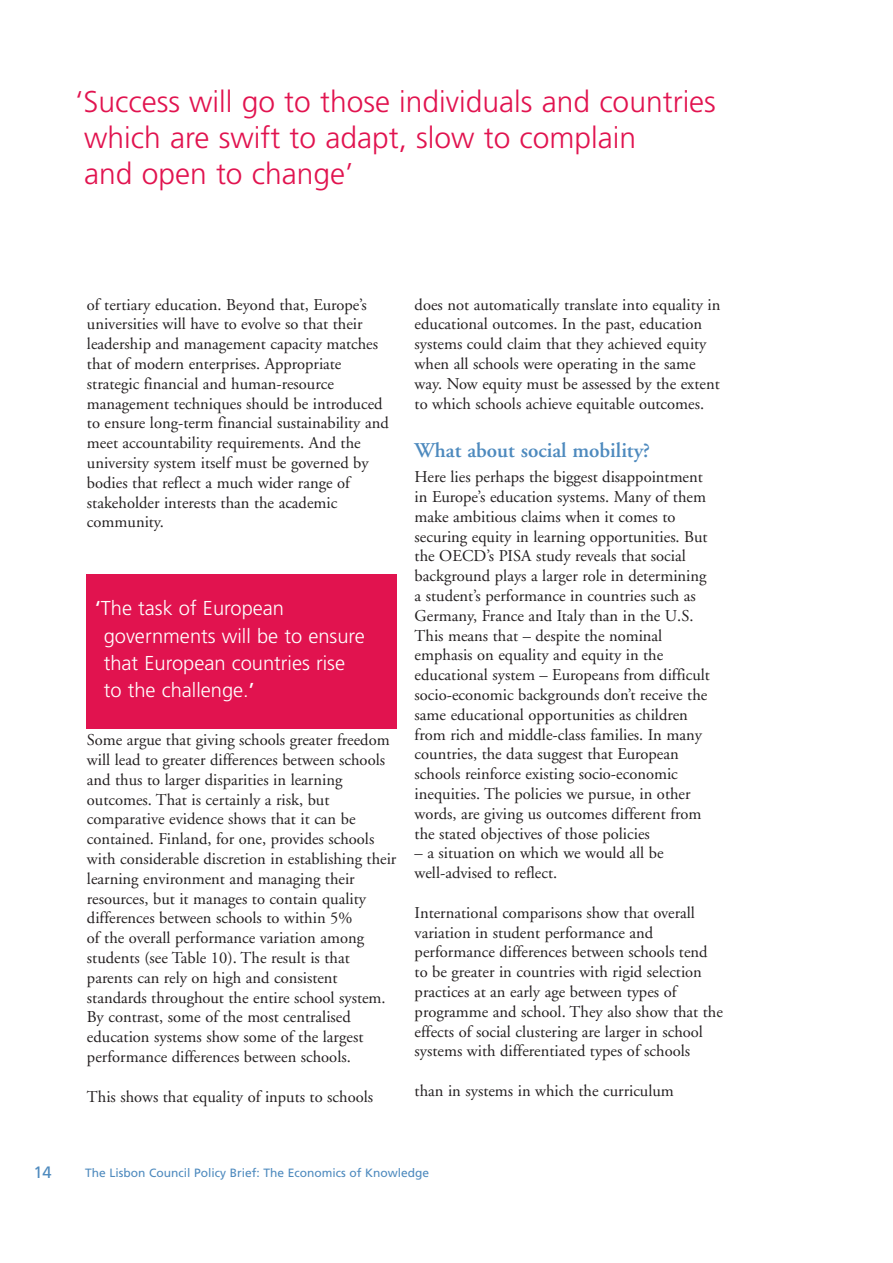
<style>
.page{position:relative;width:893px;height:1263px;background:#fff}
.page>*{position:absolute;margin:0;border:0;box-sizing:border-box;transform-origin:0 0}
.t1{font:300 30px/36px "Frutiger";color:#e1134f}
.t2{font:600 21px "Adobe Garamond";color:#4e8abe}
.t3{font:300 20.1px/27.2px "Frutiger";color:#fff}
.t4{font:16.5px/19.8px "Adobe Garamond";color:#231f20}
.t5{font:16.5px "Frutiger";color:#4e8abe}
.t6{font:12px "Frutiger";color:#4e8abe}
.s1{font-weight:400}
</style>
<div class="page">
<div style="left:87px;top:574px;width:310px;height:155px;background:#e1134f"></div>
<h1 class="t1" style="left:84px;top:86px;width:633px;text-indent:-9px">‘Success will go to those individuals and countries which are swift to adapt, slow to complain<br>and open to change’</h1>
<p class="t5" style="left:33px;top:1165px;width:20px">14</p>
<p class="t4" style="left:87px;top:296px;width:303px">of tertiary education. Beyond that, Europe’s universities will have to evolve so that their leadership and management capacity matches that of modern enterprises. Appropriate strategic financial and human-resource management techniques should be introduced to ensure long-term financial sustainability and meet accountability requirements. And the university system itself must be governed by bodies that reflect a much wider range of stakeholder interests than the academic community.</p>
<p class="t3" style="left:104px;top:596px;width:263px;text-indent:-9px"><span class="s1">‘</span>The task of European governments will be to ensure that European countries rise to the challenge.<span class="s1">’</span></p>
<p class="t4" style="left:87px;top:732px;width:311px">Some argue that giving schools greater freedom will lead to greater differences between schools and thus to larger disparities in learning outcomes. That is certainly a risk, but comparative evidence shows that it can be contained. Finland, for one, provides schools with considerable discretion in establishing their learning environment and managing their resources, but it manages to contain quality differences between schools to within 5%<br>of the overall performance variation among students (see Table 10). The result is that parents can rely on high and consistent standards throughout the entire school system.<br>By contrast, some of the most centralised education systems show some of the largest performance differences between schools.</p>
<p class="t4" style="left:87px;top:1088px;width:288px">This shows that equality of inputs to schools</p>
<p class="t4" style="left:415px;top:296px;width:307px">does not automatically translate into equality in educational outcomes. In the past, education systems could claim that they achieved equity when all schools were operating in the same way. Now equity must be assessed by the extent to which schools achieve equitable outcomes.</p>
<p class="t2" style="left:415px;top:442px;width:237px">What about social mobility?</p>
<p class="t4" style="left:415px;top:468px;width:297px">Here lies perhaps the biggest disappointment in Europe’s education systems. Many of them make ambitious claims when it comes to securing equity in learning opportunities. But the OECD’s PISA study reveals that social background plays a larger role in determining a student’s performance in countries such as Germany, France and Italy than in the U.S.<br>This means that – despite the nominal emphasis on equality and equity in the educational system – Europeans from difficult socio-economic backgrounds don’t receive the same educational opportunities as children from rich and middle-class families. In many countries, the data suggest that European schools reinforce existing socio-economic inequities. The policies we pursue, in other words, are giving us outcomes different from the stated objectives of those policies</p>
<p class="t4" style="left:415px;top:845px;width:251px">– a situation on which we would all be well-advised to reflect.</p>
<p class="t4" style="left:415px;top:904px;width:310px">International comparisons show that overall variation in student performance and performance differences between schools tend to be greater in countries with rigid selection practices at an early age between types of programme and school. They also show that the effects of social clustering are larger in school systems with differentiated types of schools</p>
<p class="t4" style="left:415px;top:1082px;width:261px">than in systems in which the curriculum</p>
<p class="t6" style="left:85px;top:1167px;width:345px">The Lisbon Council Policy Brief: The Economics of Knowledge</p>
</div>
